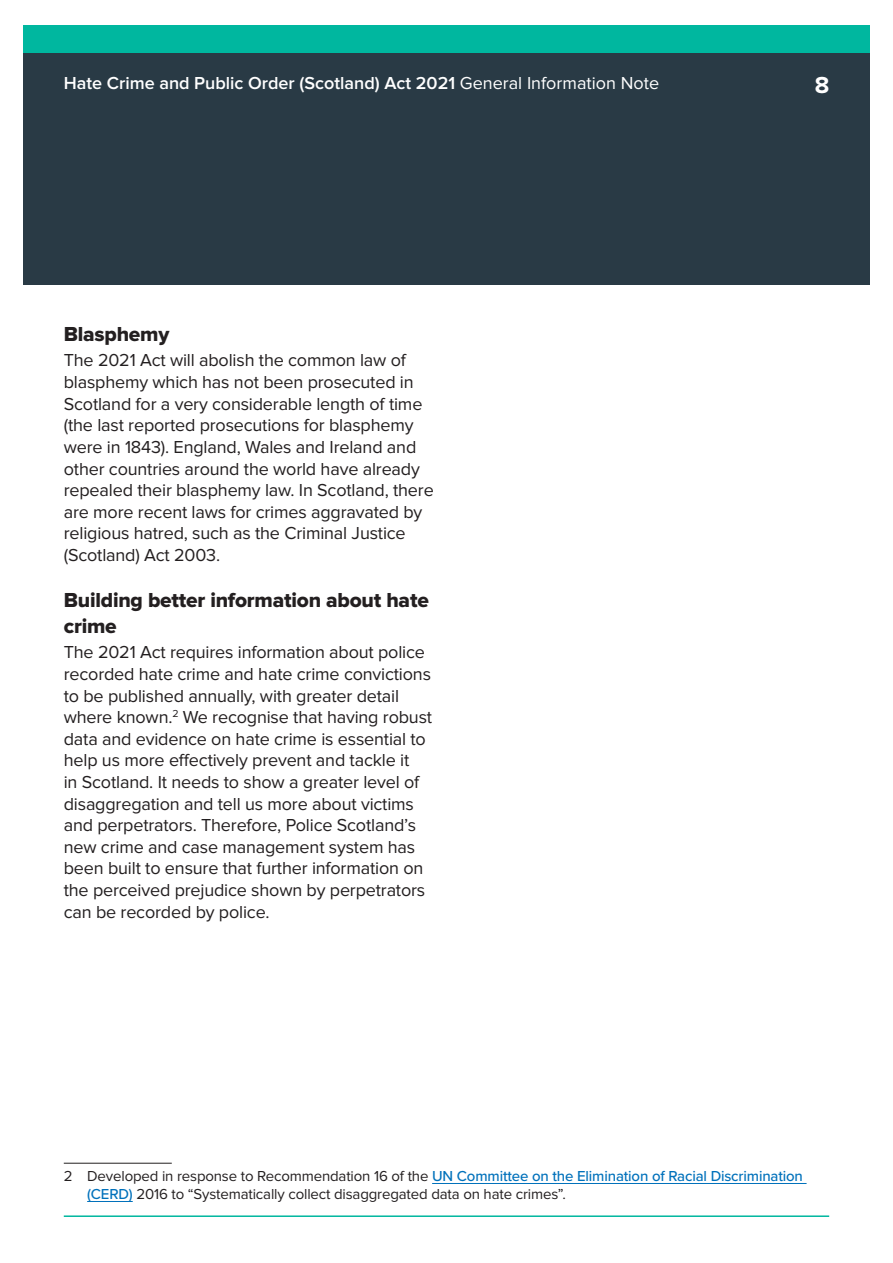
<style>
.page{position:relative;width:893px;height:1263px;background:#fff}
.page>*{position:absolute;margin:0;border:0;box-sizing:border-box;transform-origin:0 0}
.t1{font:700 24px "Proxima Nova";color:#fff}
.t2{font:21px/25.2px "Proxima Nova Extrabld";letter-spacing:-.01em;color:#231f20}
.t3{font:18px/21.6px "Proxima Nova";letter-spacing:-.01em;color:#231f20}
.t4{font:600 18px "Proxima Nova";color:#fff}
.t5{font:15px/18px "Proxima Nova";letter-spacing:-.01em;color:#231f20}
.s1{font-weight:400}
.s2{font-weight:500;color:#0071bb}
</style>
<div class="page">
<div style="left:23px;top:26px;width:847px;height:259px;background:#293a45"></div>
<div style="left:23px;top:26px;width:847px;height:27px;background:#00b79f"></div>
<hr style="left:64px;top:1215px;width:765px;height:2px;background:#00b79f">
<hr style="left:64px;top:1163px;width:108px;height:1px;background:#231f20">
<hr style="left:432px;top:1183px;width:375px;height:1px;background:#0071bb">
<hr style="left:87px;top:1201px;width:46px;height:1px;background:#0071bb">
<p class="t4" style="left:64px;top:72px;width:597px">Hate Crime and Public Order (Scotland) Act 2021 <span class="s1">General Information Note</span></p>
<h1 class="t1" style="left:815px;top:72px;width:16px">8</h1>
<p class="t2" style="left:64px;top:322px;width:107px">Blasphemy</p>
<p class="t3" style="left:64px;top:350px;width:372px">The 2021 Act will abolish the common law of blasphemy which has not been prosecuted in Scotland for a very considerable length of time (the last reported prosecutions for blasphemy were in 1843). England, Wales and Ireland and other countries around the world have already repealed their blasphemy law. In Scotland, there are more recent laws for crimes aggravated by religious hatred, such as the Criminal Justice (Scotland) Act 2003.</p>
<p class="t2" style="left:64px;top:588px;width:367px">Building better information about hate crime</p>
<p class="t3" style="left:64px;top:642px;width:370px">The 2021 Act requires information about police recorded hate crime and hate crime convictions to be published annually, with greater detail where known.<sup>2</sup> We recognise that having robust data and evidence on hate crime is essential to help us more effectively prevent and tackle it<br>in Scotland. It needs to show a greater level of disaggregation and tell us more about victims and perpetrators. Therefore, Police Scotland’s new crime and case management system has been built to ensure that further information on the perceived prejudice shown by perpetrators can be recorded by police.</p>
<p class="t5" style="left:87px;top:1167px;width:717px;text-indent:-23px">2 Developed in response to Recommendation 16 of the <span class="s2">UN Committee on the Elimination of Racial Discrimination (CERD)</span> 2016 to “Systematically collect disaggregated data on hate crimes”.</p>
</div>
